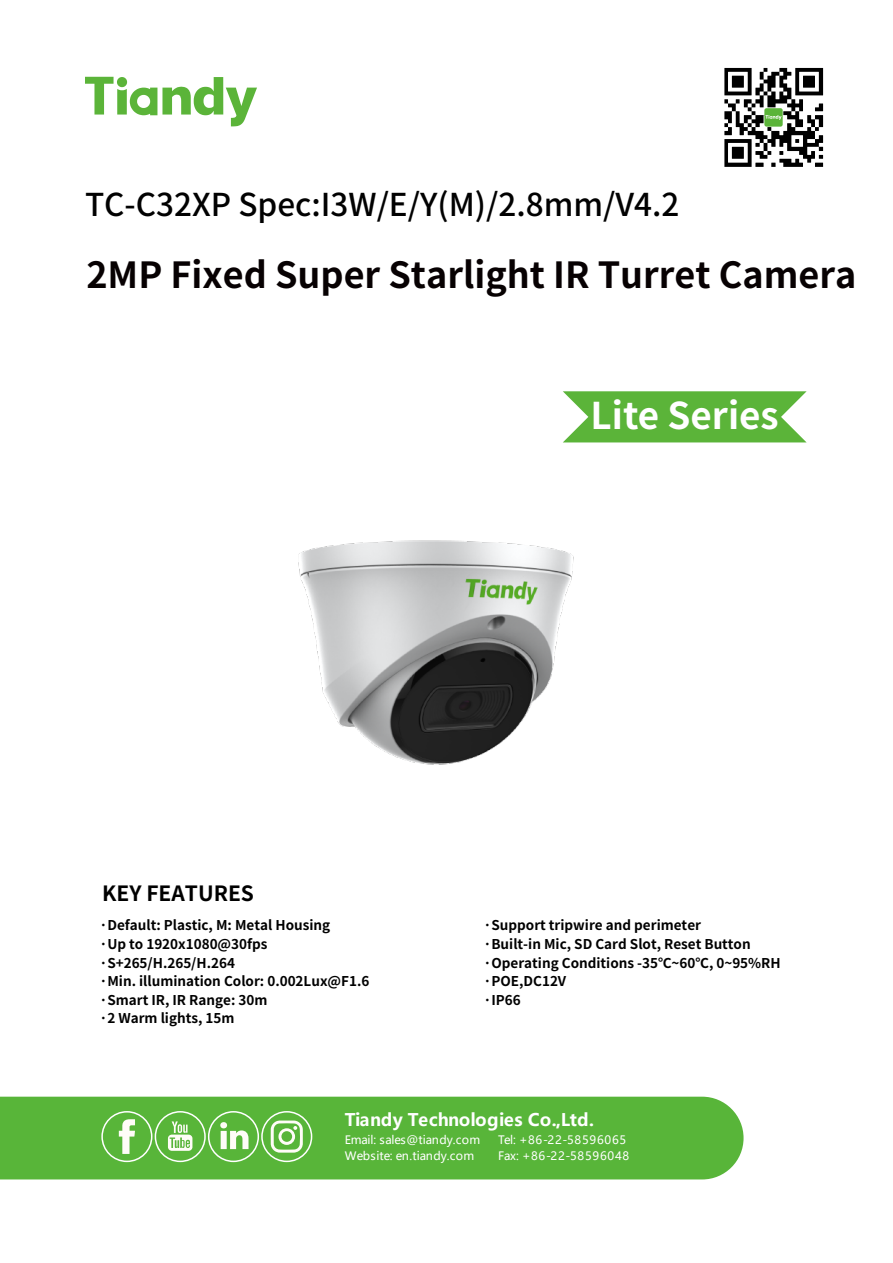
<style>
.page{position:relative;width:893px;height:1263px;background:#fff}
.page>*{position:absolute;margin:0;border:0;box-sizing:border-box;transform-origin:0 0}
.t1{font:700 36.9px "Source Han Sans CN";color:#fff}
.t2{font:700 36px "Source Han Sans CN";color:#070102}
.t3{font:500 31.5px "Source Han Sans CN";color:#010101}
.t4{font:700 21px "Source Han Sans CN";color:#000}
.t5{font:700 17.25px "Microsoft Ya Hei";letter-spacing:.005em;color:#fff}
.t6{font:700 13.5px/18.6px "Source Han Sans CN";color:#000}
.t7{font:11.55px/15.8px "Microsoft Ya Hei";letter-spacing:.015em;color:#fff}
.t8{font:11.55px/16px "Microsoft Ya Hei";letter-spacing:.065em;color:#fff}
</style>
<div class="page">
<div style="left:0;top:1097px;width:743px;height:82px;background:#58b539"></div>
<div style="left:101px;top:1111px;width:51px;height:51px;border:2px solid #fff;border-radius:50%"></div>
<svg style="left:119px;top:1119px;width:16px;height:35px"></svg>
<div style="left:155px;top:1111px;width:51px;height:51px;border:2px solid #fff;border-radius:50%"></div>
<svg style="left:168px;top:1121px;width:24px;height:30px"></svg>
<div style="left:208px;top:1111px;width:51px;height:51px;border:2px solid #fff;border-radius:50%"></div>
<svg style="left:220px;top:1122px;width:28px;height:27px"></svg>
<div style="left:261px;top:1111px;width:51px;height:51px;border:2px solid #fff;border-radius:50%"></div>
<svg style="left:271px;top:1120px;width:32px;height:33px"></svg>
<svg style="left:85px;top:77px;width:172px;height:49px"></svg>
<svg style="left:563px;top:391px;width:243px;height:51px;background:#6cbc4e"></svg>
<svg style="left:724px;top:68px;width:99px;height:99px"></svg>
<img style="left:298px;top:540px;width:276px;height:225px">
<h3 class="t3" style="left:85px;top:187px;width:596px">TC-C32XP Spec:I3W/E/Y(M)/2.8mm/V4.2</h3>
<h2 class="t2" style="left:86px;top:255px;width:771px">2MP Fixed Super Starlight IR Turret Camera</h2>
<h1 class="t1" style="left:590px;top:395px;width:190px">Lite Series</h1>
<h3 class="t4" style="left:102px;top:882px;width:153px">KEY FEATURES</h3>
<p class="t6" style="left:99px;top:916px;width:271px">·Default: Plastic, M: Metal Housing<br>·Up to 1920x1080@30fps ·S+265/H.265/H.264<br>·Min. illumination Color: 0.002Lux@F1.6 ·Smart IR, IR Range: 30m<br>·2 Warm lights, 15m</p>
<p class="t6" style="left:483px;top:916px;width:299px">·Support tripwire and perimeter<br>·Built-in Mic, SD Card Slot, Reset Button ·Operating Conditions -35℃~60℃, 0~95%RH ·POE,DC12V<br>·IP66</p>
<p class="t5" style="left:345px;top:1108px;width:251px">Tiandy Technologies Co.,Ltd.</p>
<p class="t7" style="left:345px;top:1131px;width:137px">Email: sales@tiandy.com<br>Website: en.tiandy.com</p>
<p class="t8" style="left:498px;top:1131px;width:133px">Tel: +86-22-58596065<br>Fax: +86-22-58596048</p>
</div>
